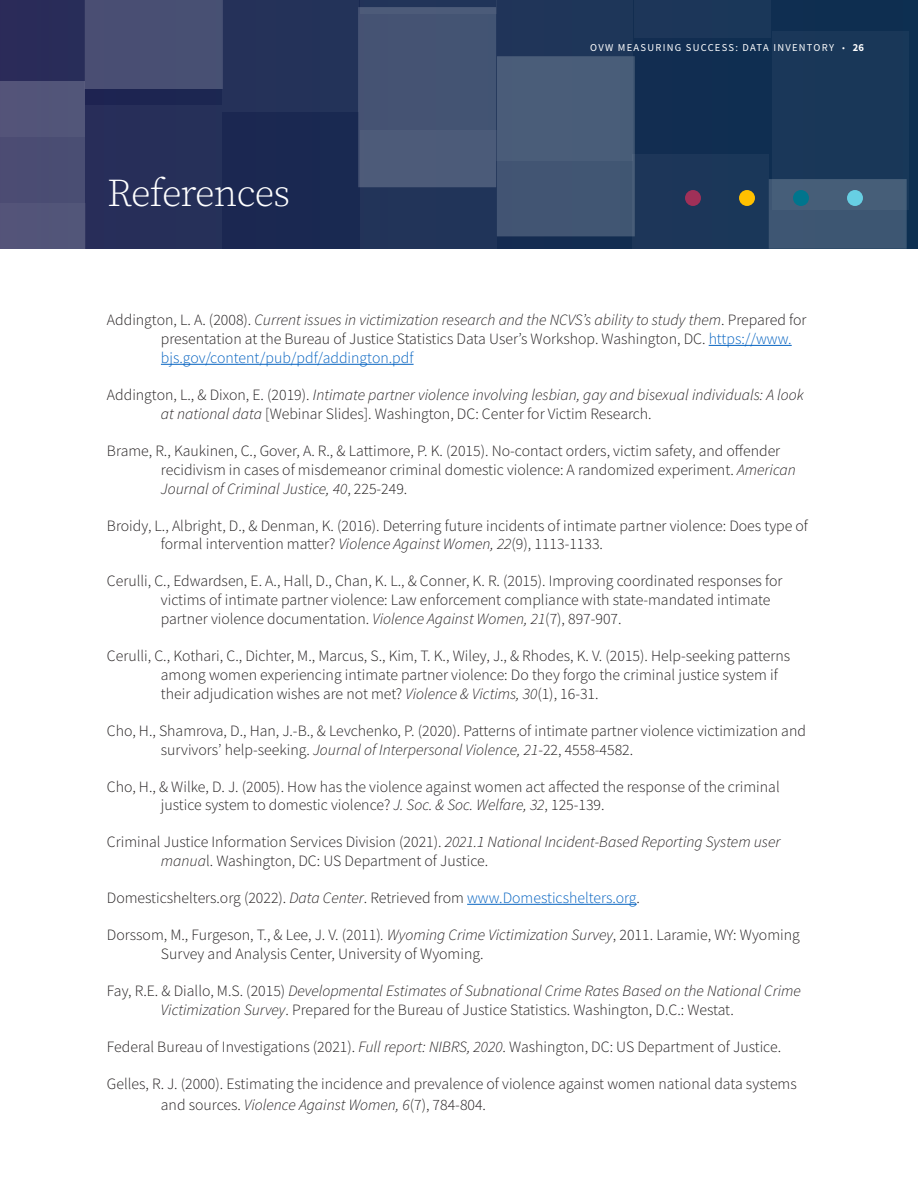
<style>
.page{position:relative;width:918px;height:1188px;background:#fff}
.page>*{position:absolute;margin:0;border:0;box-sizing:border-box;transform-origin:0 0}
.Heading_A{font:300 39px "Source Serif Pro";letter-spacing:-.02em;color:#fff}
.t1{font:300 15.75px/18.9px "Source Sans Pro";color:#231f20}
.t2{font:italic 300 15.75px/18.9px "Source Sans Pro";color:#231f20}
.t3{font:10.5px "Source Sans Pro";letter-spacing:.12em;color:#fff}
.s1{font-weight:200}
.s2{font-weight:700}
.s3{font-style:italic}
.s4{color:#0563c1}
.s5{font-style:normal}
</style>
<div class="page">
<div style="left:0;top:0;width:918px;height:249px;background:#132d51"></div>
<div style="left:0;top:0;width:85px;height:136px;background:#292b59"></div>
<div style="left:0;top:81px;width:85px;height:168px;background:#4c4e73"></div>
<div style="left:0;top:204px;width:86px;height:45px;background:#525479"></div>
<div style="left:86px;top:105px;width:136px;height:144px;background:#272f59"></div>
<div style="left:85px;top:0;width:137px;height:89px;background:#494f73"></div>
<div style="left:222px;top:0;width:136px;height:112px;background:#243259"></div>
<div style="left:361px;top:0;width:136px;height:13px;background:#223459"></div>
<div style="left:361px;top:130px;width:136px;height:119px;background:#223459"></div>
<div style="left:358px;top:7px;width:138px;height:180px;background:#455473"></div>
<div style="left:497px;top:56px;width:138px;height:180px;background:#425573"></div>
<svg style="left:496px;top:0;width:136px;height:161px"></svg>
<div style="left:632px;top:155px;width:137px;height:94px;background:#1c3659"></div>
<div style="left:635px;top:0;width:136px;height:38px;background:#1c3659"></div>
<div style="left:773px;top:32px;width:136px;height:178px;background:#193758"></div>
<div style="left:769px;top:179px;width:138px;height:70px;background:#3e5673"></div>
<div style="left:739px;top:190px;width:16px;height:16px;background:#ffc000;border-radius:50%"></div>
<div style="left:685px;top:190px;width:16px;height:16px;background:#a03058;border-radius:50%"></div>
<div style="left:793px;top:190px;width:16px;height:16px;background:#00758d;border-radius:50%"></div>
<div style="left:847px;top:190px;width:16px;height:16px;background:#67cfe3;border-radius:50%"></div>
<hr style="left:709px;top:345px;width:83px;height:1px;background:#0563c1">
<hr style="left:161px;top:364px;width:253px;height:1px;background:#0563c1">
<hr style="left:467px;top:904px;width:170px;height:1px;background:#0563c1">
<p class="Heading_A" style="left:107px;top:168px;width:185px">References</p>
<p class="t3" style="left:590px;top:41px;width:275px">OVW MEASURI NG SUCCESS: DATA INVENTORY <span class="s1">•</span> <span class="s2">26</span></p>
<p class="t1" style="left:161px;top:311px;width:647px;text-indent:-54px">Addington, L. A. (2008). <span class="s3">Current issues in victimization research and the NCVS’s ability to study them</span>. Prepared for presentation at the Bureau of Justice Statistics Data User’s Workshop. Washington, DC. <span class="s4">https://www. bjs.gov/content/pub/pdf/addington.pdf</span></p>
<p class="t2" style="left:161px;top:385px;width:644px;text-indent:-54px"><span class="s5">Addington, L., &amp; Dixon, E. (2019).</span> Intimate partner violence involving lesbian, gay and bisexual individuals: A look at national data <span class="s5">[Webinar Slides]. Washington, DC: Center for Victim Research.</span></p>
<p class="t1" style="left:161px;top:441px;width:636px;text-indent:-54px">Brame, R., Kaukinen, C., Gover, A. R., &amp; Lattimore, P. K. (2015). No-contact orders, victim safety, and offender recidivism in cases of misdemeanor criminal domestic violence: A randomized experiment. <span class="s3">American<br>Journal of Criminal Justice, 40</span>, 225-249.</p>
<p class="t1" style="left:161px;top:516px;width:649px;text-indent:-54px">Broidy, L., Albright, D., &amp; Denman, K. (2016). Deterring future incidents of intimate partner violence: Does type of formal intervention matter? <span class="s3">Violence Against Women, 22</span>(9), 1113-1133.</p>
<p class="t1" style="left:161px;top:572px;width:623px;text-indent:-54px">Cerulli, C., Edwardsen, E. A., Hall, D., Chan, K. L., &amp; Conner, K. R. (2015). Improving coordinated responses for victims of intimate partner violence: Law enforcement compliance with state-mandated intimate partner violence documentation. <span class="s3">Violence Against Women, 21</span>(7), 897-907.</p>
<p class="t1" style="left:161px;top:646px;width:631px;text-indent:-54px">Cerulli, C., Kothari, C., Dichter, M., Marcus, S., Kim, T. K., Wiley, J., &amp; Rhodes, K. V. (2015). Help-seeking patterns among women experiencing intimate partner violence: Do they forgo the criminal justice system if their adjudication wishes are not met? <span class="s3">Violence &amp; Victims, 30</span>(1), 16-31.</p>
<p class="t1" style="left:161px;top:721px;width:647px;text-indent:-54px">Cho, H., Shamrova, D., Han, J.-B., &amp; Levchenko, P. (2020). Patterns of intimate partner violence victimization and survivors’ help-seeking. <span class="s3">Journal of Interpersonal Violence, 21</span>-22, 4558-4582.</p>
<p class="t1" style="left:161px;top:777px;width:620px;text-indent:-54px">Cho, H., &amp; Wilke, D. J. (2005). How has the violence against women act affected the response of the criminal justice system to domestic violence? <span class="s3">J. Soc. &amp; Soc. Welfare, 32</span>, 125-139.</p>
<p class="t1" style="left:161px;top:833px;width:621px;text-indent:-54px">Criminal Justice Information Services Division (2021). <span class="s3">2021.1 National Incident-Based Reporting System user manua</span>l. Washington, DC: US Department of Justice.</p>
<p class="t1" style="left:107px;top:888px;width:535px">Domesticshelters.org (2022). <span class="s3">Data Center</span>. Retrieved from <span class="s4">www.Domesticshelters.org</span>.</p>
<p class="t1" style="left:161px;top:925px;width:640px;text-indent:-54px">Dorssom, M., Furgeson, T., &amp; Lee, J. V. (2011)<span class="s3">. Wyoming Crime Victimization Survey</span>, 2011. Laramie, WY: Wyoming<br>Survey and Analysis Center, University of Wyoming.</p>
<p class="t1" style="left:161px;top:981px;width:642px;text-indent:-54px">Fay, R.E. &amp; Diallo, M.S. (2015) <span class="s3">Developmental Estimates of Subnational Crime Rates Based on the National Crime<br>Victimization Survey</span>. Prepared for the Bureau of Justice Statistics. Washington, D.C.: Westat.</p>
<p class="t1" style="left:107px;top:1037px;width:676px">Federal Bureau of Investigations (2021). <span class="s3">Full report: NIBRS, 2020</span>. Washington, DC: US Department of Justice.</p>
<p class="t1" style="left:161px;top:1072px;width:637px;line-height:21.6px;text-indent:-54px">Gelles, R. J. (2000). Estimating the incidence and prevalence of violence against women national data systems and sources. <span class="s3">Violence Against Women, 6</span>(7), 784-804.</p>
</div>
